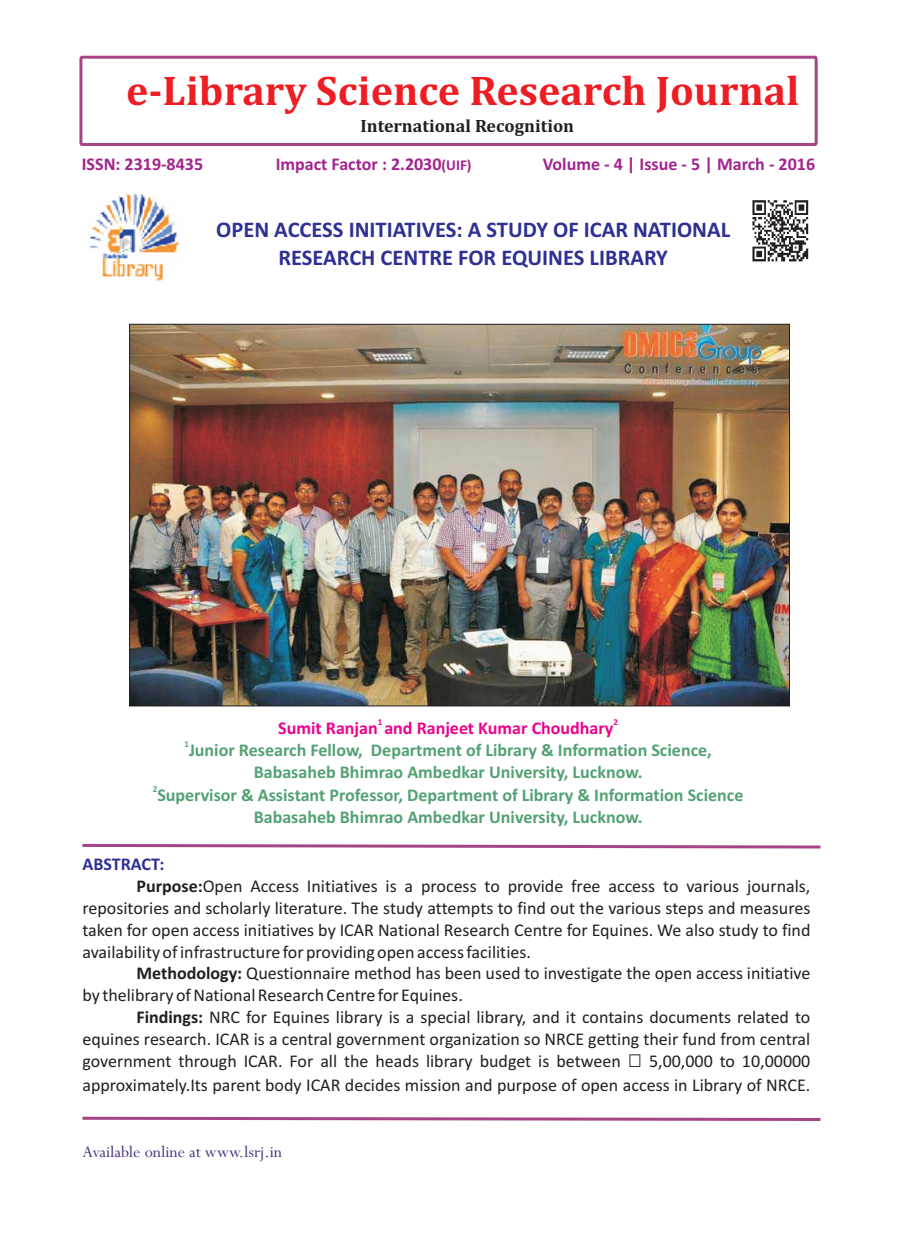
<style>
.page{position:relative;width:898px;height:1242px;background:#fff}
.page>*{position:absolute;margin:0;border:0;box-sizing:border-box;transform-origin:0 0}
.t1{font:700 42px "Cambria";color:#ee1d23}
.t2{font:700 22.5px/27.5px "Calibri";color:#2e3092;text-align:center}
.t3{font:18px "Calibri";color:#231f20}
.t4{font:700 18px/21.9px "Calibri";color:#53a174;text-align:center}
.t5{font:700 18px "Calibri";color:#a2238e}
.t6{font:700 18px "Calibri";color:#ed028c}
.t7{font:18px "Perpetua";color:#49317d}
.t8{font:700 18px "Cambria";color:#231f20}
.t9{font:700 18px "Calibri";color:#2e3092}
.t10{font:700 9px "Calibri";color:#ed028c}
.t11{font:700 9px "Calibri";color:#53a174}
.s1{font-size:15px}
.s2{font-weight:700}
.s3{font-family:"SHREE DEV7"}
</style>
<div class="page">
<img style="left:752px;top:200px;width:57px;height:62px">
<svg style="left:82px;top:1116px;width:739px;height:5px"></svg>
<svg style="left:79px;top:55px;width:739px;height:91px"></svg>
<svg style="left:82px;top:843px;width:739px;height:6px"></svg>
<img style="left:131px;top:326px;width:656px;height:378px">
<img style="left:89px;top:193px;width:91px;height:89px">
<h1 class="t1" style="left:126px;top:72px;width:674px">e-Library Science Research Journal</h1>
<p class="t8" style="left:360px;top:118px;width:215px">International Recognition</p>
<p class="t5" style="left:82px;top:156px;width:123px">ISSN: 2319-8435</p>
<p class="t5" style="left:275px;top:156px;width:197px">Impact Factor : 2.2030<span class="s1">(UIF)</span></p>
<p class="t5" style="left:542px;top:156px;width:274px">Volume - 4 | Issue - 5 | March - 2016</p>
<p class="t2" style="left:216px;top:218px;width:515px">OPEN ACCESS INITIATIVES: A STUDY OF ICAR NATIONAL<br>RESEARCH CENTRE FOR EQUINES LIBRARY</p>
<p class="t10" style="left:377px;top:718px;width:6px">1</p>
<p class="t10" style="left:613px;top:718px;width:6px">2</p>
<p class="t6" style="left:278px;top:720px;width:336px">Sumit Ranjan and Ranjeet Kumar Choudhary</p>
<p class="t11" style="left:184px;top:740px;width:6px">1</p>
<p class="t4" style="left:189px;top:741px;width:524px">Junior Research Fellow, Department of Library &amp; Information Science,<br>Babasaheb Bhimrao Ambedkar University, Lucknow.</p>
<p class="t11" style="left:153px;top:785px;width:6px">2</p>
<p class="t4" style="left:157px;top:785px;width:587px">Supervisor &amp; Assistant Professor, Department of Library &amp; Information Science<br>Babasaheb Bhimrao Ambedkar University, Lucknow.</p>
<p class="t9" style="left:82px;top:856px;width:83px">ABSTRACT:</p>
<p class="t3" style="left:136px;top:878px;width:675px"><span class="s2">Purpose:</span>Open Access Initiatives is a process to provide free access to various journals,</p>
<p class="t3" style="left:82px;top:900px;width:729px">repositories and scholarly literature. The study attempts to find out the various steps and measures</p>
<p class="t3" style="left:82px;top:922px;width:729px">taken for open access initiatives by ICAR National Research Centre for Equines. We also study to find</p>
<p class="t3" style="left:82px;top:944px;width:450px">availability of infrastructure for providing open access facilities.</p>
<p class="t3" style="left:136px;top:966px;width:675px"><span class="s2">Methodology:</span> Questionnaire method has been used to investigate the open access initiative</p>
<p class="t3" style="left:82px;top:988px;width:382px">by thelibrary of National Research Centre for Equines.</p>
<p class="t3" style="left:136px;top:1010px;width:675px"><span class="s2">Findings:</span> NRC for Equines library is a special library, and it contains documents related to</p>
<p class="t3" style="left:82px;top:1032px;width:729px">equines research. ICAR is a central government organization so NRCE getting their fund from central</p>
<p class="t3" style="left:82px;top:1054px;width:729px">government through ICAR. For all the heads library budget is between <span class="s3">?</span> 5,00,000 to 10,00000</p>
<p class="t3" style="left:82px;top:1077px;width:729px">approximately.Its parent body ICAR decides mission and purpose of open access in Library of NRCE.</p>
<p class="t7" style="left:82px;top:1145px;width:201px">Available online at www.lsrj.in</p>
</div>
